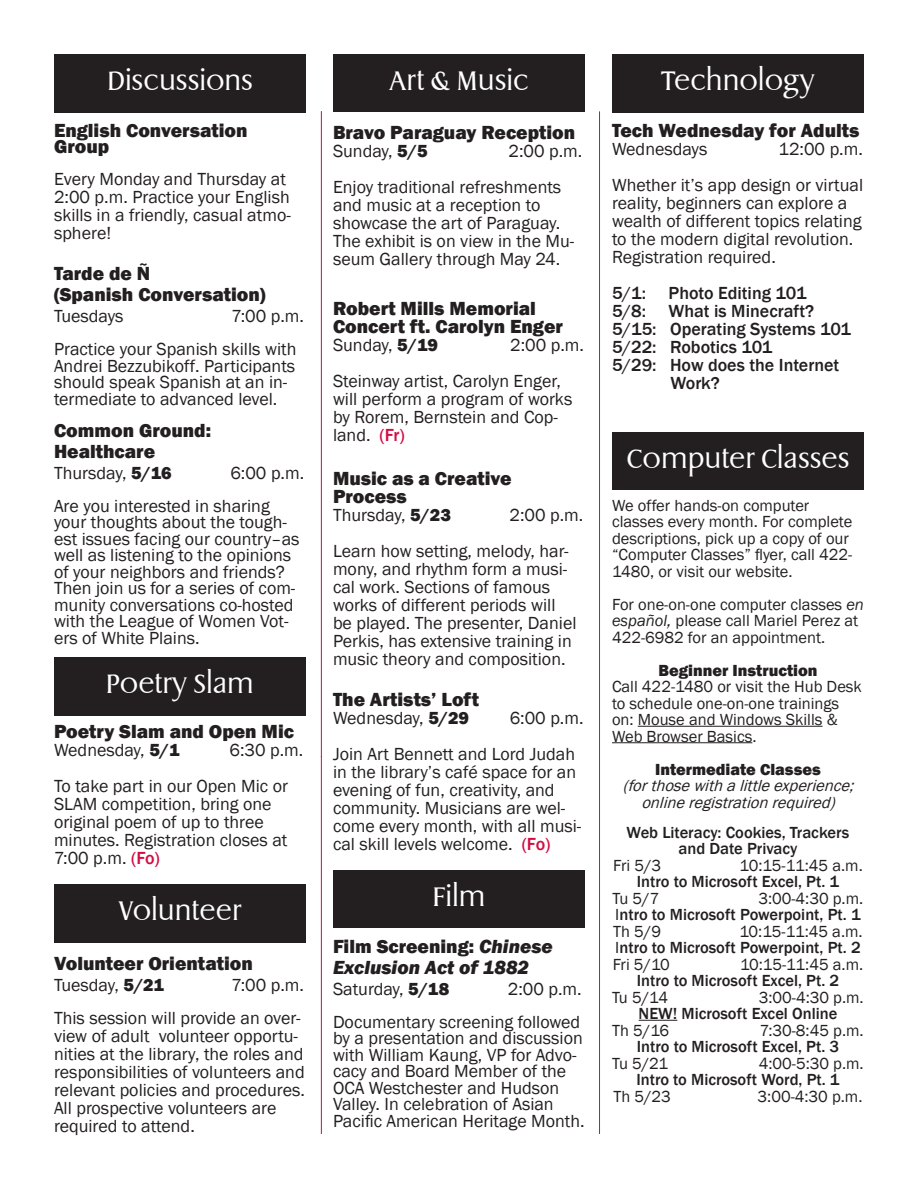
<style>
.page{position:relative;width:918px;height:1188px;background:#fff}
.page>*{position:absolute;margin:0;border:0;box-sizing:border-box;transform-origin:0 0}
.t1{font:300 27px "Dragon EF";color:#fff}
.t2{font:800 19.5px/18px "Franklin Gothic";color:#231f20}
.t3{font:italic 800 19.5px/21px "Franklin Gothic";color:#231f20}
.t4{font:18px/18px "Franklin Gothic";color:#231f20}
.t5{font:500 18px/18px "Franklin Gothic";color:#231f20}
.t6{font:16.5px/16.5px "Franklin Gothic";color:#231f20}
.t7{font:500 16.5px/16.5px "Franklin Gothic";color:#231f20}
.t8{font:italic 16.5px "Franklin Gothic";color:#231f20}
.t9{font:800 16.5px "Franklin Gothic";color:#231f20}
.s1{font-weight:800}
.s2{font-weight:500;color:#d20d44}
.s3{font-style:normal}
.s4{font-style:italic}
.s5{font-weight:400}
</style>
<div class="page">
<hr style="left:321px;top:111px;width:1px;height:646px;background:#d20d44">
<hr style="left:638px;top:726px;width:185px;height:1px;background:#231f20">
<hr style="left:612px;top:742px;width:140px;height:1px;background:#231f20">
<hr style="left:639px;top:1020px;width:38px;height:1px;background:#231f20">
<div style="left:612px;top:432px;width:252px;height:57px;background:#231f20"></div>
<hr style="left:599px;top:111px;width:1px;height:1023px;background:#d20d44">
<hr style="left:321px;top:756px;width:1px;height:378px;background:#d20d44">
<div style="left:54px;top:54px;width:252px;height:58px;background:#231f20"></div>
<div style="left:54px;top:884px;width:252px;height:59px;background:#231f20"></div>
<div style="left:612px;top:54px;width:252px;height:58px;background:#231f20"></div>
<div style="left:333px;top:54px;width:252px;height:57px;background:#231f20"></div>
<div style="left:54px;top:657px;width:252px;height:58px;background:#231f20"></div>
<div style="left:333px;top:870px;width:252px;height:57px;background:#231f20"></div>
<p class="t1" style="left:107px;top:65px;width:147px">Discussions</p>
<p class="t2" style="left:54px;top:122px;width:195px;line-height:16.5px">English Conversation<br>Group</p>
<p class="t4" style="left:54px;top:170px;width:238px">Every Monday and Thursday at<br>2:00 p.m. Practice your English skills in a friendly, casual atmo&shy;sphere!</p>
<p class="t2" style="left:54px;top:265px;width:98px">Tarde de Ñ</p>
<p class="t2" style="left:54px;top:286px;width:213px">(Spanish Conversation)</p>
<p class="t4" style="left:54px;top:308px;width:71px">Tuesdays</p>
<p class="t4" style="left:232px;top:308px;width:74px">7:00 p.m.</p>
<p class="t4" style="left:54px;top:341px;width:244px;line-height:16.5px">Practice your Spanish skills with<br>Andrei Bezzubikoff. Participants should speak Spanish at an in&shy;termediate to advanced level.</p>
<p class="t2" style="left:54px;top:421px;width:159px">Common Ground:</p>
<p class="t2" style="left:54px;top:442px;width:103px">Healthcare</p>
<p class="t4" style="left:54px;top:464px;width:119px">Thursday, <span class="s1">5/16</span></p>
<p class="t4" style="left:230px;top:464px;width:75px">6:00 p.m.</p>
<p class="t4" style="left:54px;top:498px;width:247px;line-height:16.5px">Are you interested in sharing your thoughts about the tough&shy;est issues facing our country–as well as listening to the opinions of your neighbors and friends?<br>Then join us for a series of com&shy;munity conversations co-hosted with the League of Women Vot&shy;ers of White Plains.</p>
<p class="t1" style="left:106px;top:668px;width:150px">Poetry Slam</p>
<p class="t2" style="left:54px;top:723px;width:242px">Poetry Slam and Open Mic</p>
<p class="t4" style="left:54px;top:742px;width:127px">Wednesday, <span class="s1">5/1</span></p>
<p class="t4" style="left:230px;top:742px;width:75px">6:30 p.m.</p>
<p class="t4" style="left:54px;top:778px;width:236px">To take part in our Open Mic or<br>SLAM competition, bring one original poem of up to three minutes. Registration closes at<br>7:00 p.m. <span class="s2">(Fo)</span></p>
<p class="t1" style="left:119px;top:895px;width:124px">Volunteer</p>
<p class="t2" style="left:54px;top:954px;width:200px">Volunteer Orientation</p>
<p class="t4" style="left:54px;top:976px;width:112px">Tuesday, <span class="s1">5/21</span></p>
<p class="t4" style="left:232px;top:976px;width:74px">7:00 p.m.</p>
<p class="t4" style="left:54px;top:1009px;width:253px">This session will provide an over&shy;view of adult volunteer opportu&shy;nities at the library, the roles and responsibilities of volunteers and relevant policies and procedures.<br>All prospective volunteers are required to attend.</p>
<p class="t1" style="left:389px;top:65px;width:141px">Art &amp; Music</p>
<p class="t2" style="left:333px;top:123px;width:244px">Bravo Paraguay Reception</p>
<p class="t4" style="left:333px;top:142px;width:96px">Sunday, <span class="s1">5/5</span></p>
<p class="t4" style="left:509px;top:142px;width:75px">2:00 p.m.</p>
<p class="t4" style="left:333px;top:178px;width:243px">Enjoy traditional refreshments and music at a reception to showcase the art of Paraguay.<br>The exhibit is on view in the Mu&shy;seum Gallery through May 24.</p>
<p class="t2" style="left:333px;top:299px;width:231px">Robert Mills Memorial<br>Concert ft. Carolyn Enger</p>
<p class="t4" style="left:333px;top:336px;width:107px">Sunday, <span class="s1">5/19</span></p>
<p class="t4" style="left:510px;top:336px;width:75px">2:00 p.m.</p>
<p class="t4" style="left:333px;top:372px;width:241px">Steinway artist, Carolyn Enger, will perform a program of works by Rorem, Bernstein and Cop&shy;land. <span class="s2">(Fr)</span></p>
<p class="t2" style="left:333px;top:470px;width:180px">Music as a Creative<br>Process</p>
<p class="t4" style="left:333px;top:507px;width:119px">Thursday, <span class="s1">5/23</span></p>
<p class="t4" style="left:509px;top:507px;width:75px">2:00 p.m.</p>
<p class="t4" style="left:333px;top:543px;width:245px">Learn how setting, melody, har&shy;mony, and rhythm form a musi&shy;cal work. Sections of famous works of different periods will be played. The presenter, Daniel<br>Perkis, has extensive training in music theory and composition.</p>
<p class="t2" style="left:333px;top:690px;width:147px">The Artists’ Loft</p>
<p class="t4" style="left:333px;top:709px;width:138px">Wednesday, <span class="s1">5/29</span></p>
<p class="t4" style="left:510px;top:709px;width:75px">6:00 p.m.</p>
<p class="t4" style="left:333px;top:745px;width:250px">Join Art Bennett and Lord Judah in the library’s café space for an evening of fun, creativity, and community. Musicians are wel&shy;come every month, with all musi&shy;cal skill levels welcome. <span class="s2">(Fo)</span></p>
<p class="t1" style="left:432px;top:881px;width:55px">Film</p>
<p class="t3" style="left:333px;top:936px;width:222px"><span class="s3">Film Screening:</span> Chinese<br>Exclusion Act of 1882</p>
<p class="t4" style="left:333px;top:980px;width:118px">Saturday, <span class="s1">5/18</span></p>
<p class="t4" style="left:508px;top:980px;width:75px">2:00 p.m.</p>
<p class="t4" style="left:333px;top:1014px;width:253px;line-height:16.5px">Documentary screening followed by a presentation and discussion with William Kaung, VP for Advo&shy;cacy and Board Member of the<br>OCA Westchester and Hudson<br>Valley. In celebration of Asian<br>Pacific American Heritage Month.</p>
<p class="t1" style="left:661px;top:65px;width:155px">Technology</p>
<p class="t2" style="left:612px;top:121px;width:249px">Tech Wednesday for Adults</p>
<p class="t4" style="left:612px;top:140px;width:97px">Wednesdays</p>
<p class="t4" style="left:778px;top:140px;width:86px">12:00 p.m.</p>
<p class="t4" style="left:612px;top:176px;width:253px">Whether it’s app design or virtual reality, beginners can explore a wealth of different topics relating to the modern digital revolution.<br>Registration required.</p>
<p class="t5" style="left:612px;top:284px;width:36px">5/1:</p>
<p class="t5" style="left:669px;top:284px;width:140px">Photo Editing 101</p>
<p class="t5" style="left:612px;top:302px;width:36px">5/8:</p>
<p class="t5" style="left:669px;top:302px;width:147px">What is Minecraft?</p>
<p class="t5" style="left:612px;top:320px;width:241px">5/15: Operating Systems 101</p>
<p class="t5" style="left:612px;top:338px;width:162px">5/22: Robotics 101</p>
<p class="t5" style="left:670px;top:356px;width:170px;text-indent:-58px">5/29: How does the Internet<br>Work?</p>
<p class="t1" style="left:627px;top:443px;width:224px">Computer Classes</p>
<p class="t6" style="left:612px;top:497px;width:242px">We offer hands-on computer classes every month. For complete descriptions, pick up a copy of our “Computer Classes” flyer, call 422-<br>1480, or visit our website.</p>
<p class="t6" style="left:612px;top:596px;width:254px">For one-on-one computer classes <span class="s4">en español,</span> please call Mariel Perez at<br>422-6982 for an appointment.</p>
<p class="t9" style="left:658px;top:659px;width:161px">Beginner Instruction</p>
<p class="t6" style="left:612px;top:679px;width:251px">Call 422-1480 or visit the Hub Desk to schedule one-on-one trainings on: Mouse and Windows Skills &amp;<br>Web Browser Basics.</p>
<p class="t9" style="left:655px;top:758px;width:167px">Intermediate Classes</p>
<p class="t8" style="left:623px;top:775px;width:237px">(forthosewithalittleexperience;</p>
<p class="t8" style="left:641px;top:792px;width:200px">onlineregistrationrequired)</p>
<p class="t7" style="left:627px;top:824px;width:224px;text-align:center">Web Literacy: Cookies, Trackers and Date Privacy</p>
<p class="t6" style="left:613px;top:857px;width:49px">Fri 5/3</p>
<p class="t6" style="left:740px;top:857px;width:125px">10:15-11:45 a.m.</p>
<p class="t7" style="left:637px;top:873px;width:204px">Intro to Microsoft Excel, Pt. 1</p>
<p class="t6" style="left:613px;top:890px;width:48px">Tu 5/7</p>
<p class="t7" style="left:615px;top:890px;width:250px;text-align:right"><span class="s5">3:00-4:30 p.m.<br>I</span>ntro to Microsoft Powerpoint, Pt. 1</p>
<p class="t6" style="left:613px;top:923px;width:49px">Th 5/9</p>
<p class="t7" style="left:615px;top:923px;width:249px;text-align:right"><span class="s5">10:15-11:45 a.m.<br>I</span>ntro to Microsoft Powerpoint, Pt. 2</p>
<p class="t6" style="left:613px;top:956px;width:59px">Fri 5/10</p>
<p class="t7" style="left:637px;top:956px;width:228px;text-indent:103px"><span class="s5">10:15-11:45 a.m.<br></span>Intro to Microsoft Excel, Pt. 2</p>
<p class="t6" style="left:612px;top:989px;width:57px">Tu 5/14</p>
<p class="t7" style="left:639px;top:989px;width:227px;text-indent:120px"><span class="s5">3:00-4:30 p.m.<br></span>NEW! Microsoft Excel Online</p>
<p class="t6" style="left:612px;top:1022px;width:58px">Th 5/16</p>
<p class="t7" style="left:637px;top:1022px;width:228px;text-indent:123px"><span class="s5">7:30-8:45 p.m.<br></span>Intro to Microsoft Excel, Pt. 3</p>
<p class="t6" style="left:612px;top:1055px;width:57px">Tu 5/21</p>
<p class="t7" style="left:636px;top:1055px;width:229px;text-indent:122px"><span class="s5">4:00-5:30 p.m.<br></span>Intro to Microsoft Word, Pt. 1</p>
<p class="t6" style="left:613px;top:1088px;width:59px">Th 5/23</p>
<p class="t6" style="left:758px;top:1088px;width:107px">3:00-4:30 p.m.</p>
</div>
